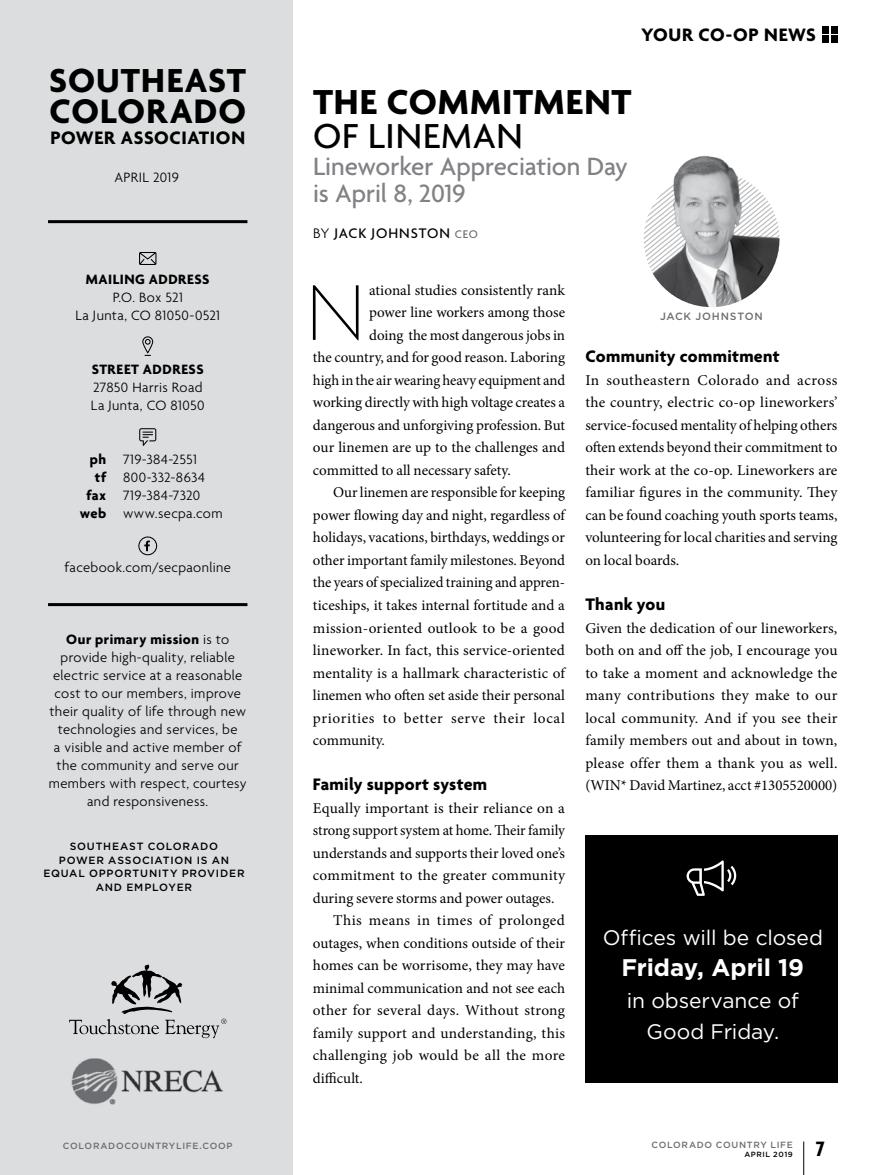
<style>
.page{position:relative;width:878px;height:1175px;background:#fff}
.page>*{position:absolute;margin:0;border:0;box-sizing:border-box;transform-origin:0 0}
.t1{font:100 85.5px "Agenda";color:#000}
.t2{font:700 37.5px "Agenda";letter-spacing:.02em;color:#000}
.t3{font:500 37.5px "Agenda";letter-spacing:.025em;color:#000}
.t4{font:700 36.75px "Agenda";letter-spacing:.025em;color:#000}
.t5{font:700 36px "Agenda";letter-spacing:.03em;color:#000}
.t6{font:500 27px/27px "Agenda";letter-spacing:-.005em;color:#808285}
.t7{font:700 24px "Gotham";color:#fff}
.t8{font:700 condensed 22.5px "Agenda";color:#000}
.t9{font:21px/31.5px "Gotham";letter-spacing:-.005em;color:#fff;text-align:center}
.t10{font:700 19.5px "Agenda";letter-spacing:.03em;color:#000}
.t11{font:700 18px "Agenda";letter-spacing:.02em;color:#000}
.t12{font:15px/22.5px "Minion Pro";color:#000;text-align:justify}
.t13{font:15px "Minion Pro";letter-spacing:.02em;color:#000}
.t14{font:15px "Minion Pro";letter-spacing:.025em;color:#000}
.t15{font:15px "Minion Pro";letter-spacing:.04em;color:#000}
.t16{font:500 15px "Agenda";letter-spacing:.055em;color:#000}
.t17{font:300 14.7px/18px "Agenda";letter-spacing:.025em;color:#000;text-align:center}
.t18{font:700 14.7px "Agenda";letter-spacing:.035em;color:#000}
.t19{font:500 10.5px/13.5px "Gotham HTF";letter-spacing:.075em;color:#000;text-align:center}
.t20{font:500 10.5px "Gotham HTF";letter-spacing:.075em;color:#6d6e71}
.t21{font:500 9px "Gotham HTF";letter-spacing:.08em;color:#6d6e71}
.t22{font:500 7.5px "Gotham HTF";letter-spacing:.08em;color:#000}
.s1{font-weight:700}
.s2{font-weight:300}
.s3{font-size:12px;color:#6d6e71}
</style>
<div class="page">
<img style="left:643px;top:155px;width:136px;height:152px">
<div style="left:0;top:0;width:293px;height:1174px;background:#dcddde"></div>
<svg style="left:69px;top:964px;width:157px;height:74px"></svg>
<hr style="left:48px;top:603px;width:199px;height:3px;background:#000">
<hr style="left:48px;top:220px;width:199px;height:3px;background:#000">
<svg style="left:139px;top:252px;width:17px;height:13px"></svg>
<svg style="left:142px;top:336px;width:11px;height:20px"></svg>
<svg style="left:139px;top:428px;width:17px;height:18px"></svg>
<svg style="left:138px;top:536px;width:19px;height:19px"></svg>
<img style="left:71px;top:1058px;width:152px;height:47px">
<div style="left:585px;top:835px;width:252px;height:247px;background:#000"></div>
<svg style="left:686px;top:860px;width:50px;height:35px"></svg>
<hr style="left:803px;top:1141px;width:1px;height:33px;background:#000">
<div style="left:830px;top:36px;width:7px;height:7px;background:#000"></div>
<div style="left:830px;top:26px;width:7px;height:7px;background:#000"></div>
<div style="left:821px;top:36px;width:7px;height:7px;background:#000"></div>
<div style="left:821px;top:26px;width:7px;height:7px;background:#000"></div>
<h3 class="t5" style="left:49px;top:61px;width:198px">SOUTHEAST</h3>
<h3 class="t4" style="left:49px;top:92px;width:198px">COLORADO</h3>
<h3 class="t10" style="left:50px;top:128px;width:196px">POWER ASSOCIATION</h3>
<p class="t17" style="left:114px;top:169px;width:66px">APRIL 2019</p>
<p class="t18" style="left:86px;top:271px;width:125px">MAILING ADDRESS</p>
<p class="t17" style="left:75px;top:289px;width:146px">P.O. Box 521<br>La Junta, CO 81050-0521</p>
<p class="t18" style="left:92px;top:361px;width:113px">STREET ADDRESS</p>
<p class="t17" style="left:91px;top:379px;width:115px;text-align:left">27850 Harris Road<br>La Junta, CO 81050</p>
<p class="t17" style="left:90px;top:451px;width:108px"><span class="s1">ph</span> 719-384-2551</p>
<p class="t17" style="left:95px;top:469px;width:112px"><span class="s1">tf</span> 800-332-8634</p>
<p class="t17" style="left:86px;top:487px;width:115px"><span class="s1">fax</span> 719-384-7320</p>
<p class="t17" style="left:80px;top:505px;width:144px"><span class="s1">web</span> www.secpa.com</p>
<p class="t17" style="left:64px;top:559px;width:168px">facebook.com/secpaonline</p>
<p class="t17" style="left:49px;top:631px;width:199px"><span class="s1">Our primary mission</span> is to provide high-quality, reliable electric service at a reasonable cost to our members, improve their quality of life through new technologies and services, be<br>a visible and active member of the community and serve our members with respect, courtesy and responsiveness.</p>
<p class="t19" style="left:43px;top:839px;width:203px">SOUTHEAST COLORADO<br>POWER ASSOCIATION IS AN<br>EQUAL OPPORTUNITY PROVIDER<br>AND EMPLOYER</p>
<p class="t21" style="left:63px;top:1140px;width:171px">COLORADOCOUNTRYLIFE.COOP</p>
<h3 class="t10" style="left:641px;top:24px;width:176px">YOUR CO-OP NEWS</h3>
<h2 class="t2" style="left:313px;top:82px;width:320px">THE COMMITMENT</h2>
<h2 class="t3" style="left:313px;top:116px;width:211px">OF LINEMAN</h2>
<h3 class="t6" style="left:313px;top:155px;width:316px">Lineworker Appreciation Day is April 8, 2019</h3>
<p class="t16" style="left:313px;top:226px;width:166px"><span class="s2">BY</span> JACK JOHNSTON <span class="s3">CEO</span></p>
<h1 class="t1" style="left:306px;top:266px;width:60px">N</h1>
<p class="t12" style="left:369px;top:279px;width:197px">ational studies consistently rank</p>
<p class="t12" style="left:369px;top:301px;width:197px">power line workers among those</p>
<p class="t12" style="left:369px;top:324px;width:197px">doing the most dangerous jobs in</p>
<p class="t12" style="left:313px;top:346px;width:253px">the country, and for good reason. Laboring</p>
<p class="t12" style="left:313px;top:369px;width:254px">high in the air wearing heavy equipment and</p>
<p class="t12" style="left:313px;top:391px;width:254px">working directly with high voltage creates a</p>
<p class="t12" style="left:313px;top:414px;width:254px">dangerous and unforgiving profession. But</p>
<p class="t12" style="left:313px;top:436px;width:254px">our linemen are up to the challenges and</p>
<p class="t12" style="left:313px;top:459px;width:199px">committed to all necessary safety.</p>
<p class="t12" style="left:333px;top:481px;width:233px">Our linemen are responsible for keeping</p>
<p class="t12" style="left:313px;top:504px;width:254px">power flowing day and night, regardless of</p>
<p class="t12" style="left:313px;top:526px;width:253px">holidays, vacations, birthdays, weddings or</p>
<p class="t12" style="left:313px;top:549px;width:254px">other important family milestones. Beyond</p>
<p class="t12" style="left:313px;top:571px;width:254px">the years of specialized training and appren-</p>
<p class="t12" style="left:313px;top:594px;width:253px">ticeships, it takes internal fortitude and a</p>
<p class="t13" style="left:313px;top:617px;width:253px">mission-oriented outlook to be a good</p>
<p class="t12" style="left:313px;top:639px;width:253px">lineworker. In fact, this service-oriented</p>
<p class="t12" style="left:313px;top:661px;width:254px">mentality is a hallmark characteristic of</p>
<p class="t12" style="left:313px;top:684px;width:254px">linemen who often set aside their personal</p>
<p class="t15" style="left:313px;top:707px;width:253px">priorities to better serve their local</p>
<p class="t12" style="left:313px;top:729px;width:73px">community.</p>
<p class="t11" style="left:313px;top:774px;width:176px">Family support system</p>
<p class="t12" style="left:313px;top:796px;width:253px">Equally important is their reliance on a</p>
<p class="t12" style="left:313px;top:819px;width:254px">strong support system at home. Their family</p>
<p class="t12" style="left:313px;top:841px;width:254px">understands and supports their loved one’s</p>
<p class="t12" style="left:313px;top:864px;width:253px">commitment to the greater community</p>
<p class="t12" style="left:313px;top:886px;width:243px">during severe storms and power outages.</p>
<p class="t14" style="left:333px;top:910px;width:233px">This means in times of prolonged</p>
<p class="t12" style="left:313px;top:931px;width:254px">outages, when conditions outside of their</p>
<p class="t12" style="left:313px;top:954px;width:253px">homes can be worrisome, they may have</p>
<p class="t12" style="left:313px;top:976px;width:253px">minimal communication and not see each</p>
<p class="t13" style="left:313px;top:1000px;width:254px">other for several days. Without strong</p>
<p class="t12" style="left:313px;top:1021px;width:253px">family support and understanding, this</p>
<p class="t14" style="left:313px;top:1045px;width:254px">challenging job would be all the more</p>
<p class="t12" style="left:313px;top:1066px;width:52px">difficult.</p>
<p class="t20" style="left:660px;top:310px;width:104px">JACK JOHNSTON</p>
<p class="t11" style="left:585px;top:347px;width:196px">Community commitment</p>
<p class="t12" style="left:585px;top:369px;width:254px">In southeastern Colorado and across the country, electric co-op lineworkers’ service-focused mentality of helping others often extends beyond their commitment to their work at the co-op. Lineworkers are familiar figures in the community. They can be found coaching youth sports teams, volunteering for local charities and serving on local boards.</p>
<p class="t11" style="left:585px;top:594px;width:81px">Thank you</p>
<p class="t12" style="left:585px;top:616px;width:254px">Given the dedication of our lineworkers, both on and off the job, I encourage you to take a moment and acknowledge the many contributions they make to our local community. And if you see their family members out and about in town, please offer them a thank you as well. (WIN* David Martinez, acct #1305520000)</p>
<h3 class="t9" style="left:602px;top:921px;width:222px">Offices will be closed</h3>
<h3 class="t7" style="left:621px;top:954px;width:184px">Friday, April 19</h3>
<h3 class="t9" style="left:626px;top:984px;width:174px">in observance of<br>Good Friday.</h3>
<p class="t21" style="left:651px;top:1140px;width:143px">COLORADO COUNTRY LIFE</p>
<p class="t22" style="left:744px;top:1150px;width:50px">APRIL 2019</p>
<h3 class="t8" style="left:816px;top:1136px;width:10px">7</h3>
</div>
